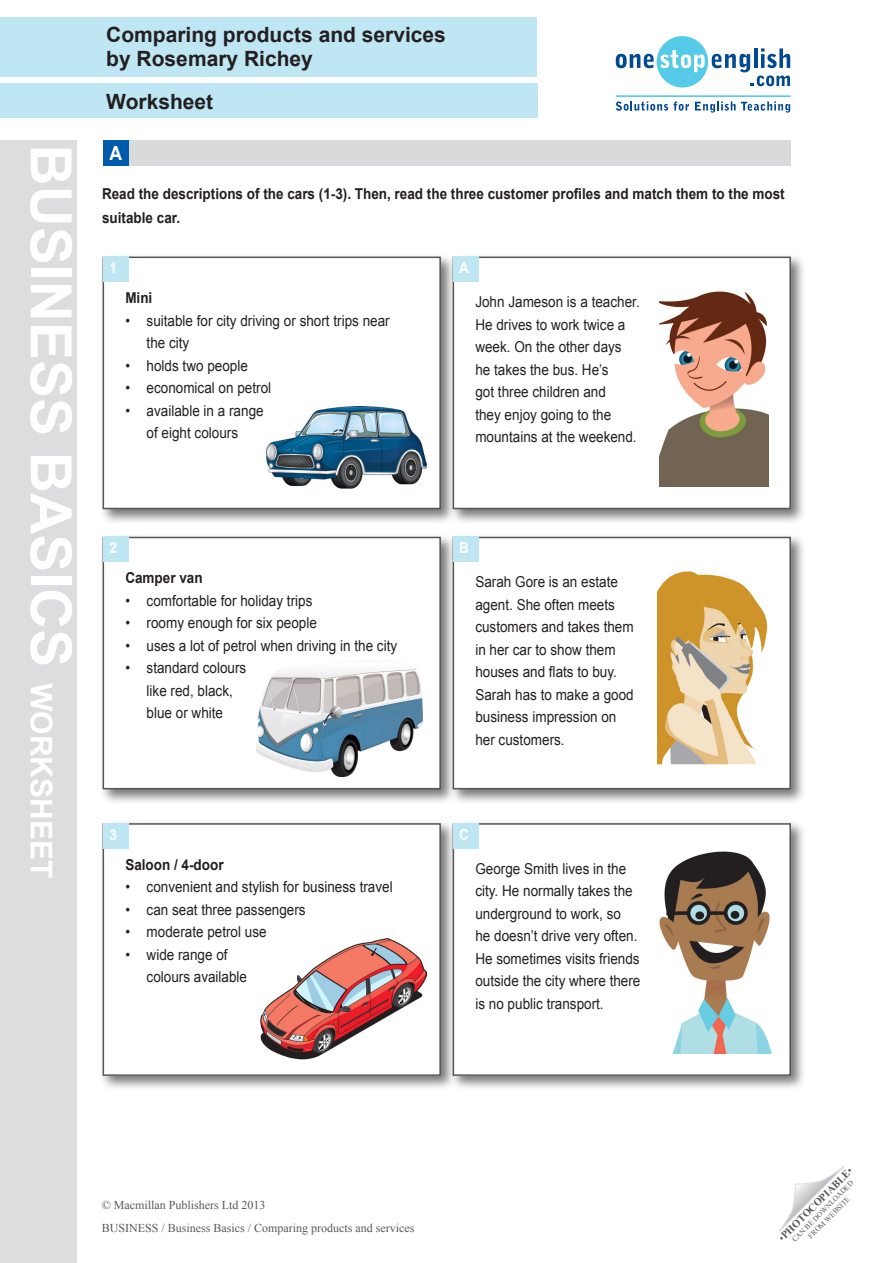
<style>
.page{position:relative;width:893px;height:1263px;background:#fff}
.page>*{position:absolute;margin:0;border:0;box-sizing:border-box;transform-origin:0 0}
.t1{font:700 57px "Arial";color:#fff}
.Title_in_blue_box{font:700 21px "Arial";color:#231f20}
.key_exercise_titles{font:700 19.5px "Arial";color:#fff;scale:.9 1}
.body_text{font:15px/22.5px "Arial";color:#231f20;scale:.9 1}
.body_text-2{font:700 15px/24px "Arial";color:#231f20;scale:.9 1}
.key_exercise_titles-2{font:700 15px "Arial";color:#fff;scale:.9 1}
.t2{font:12px "Times New Roman";color:#57585a}
.t3{font:700 10.5px "Times New Roman";color:#57585a}
.t4{font:7.5px "Times New Roman";color:#57585a}
.s1{font-size:30px}
.s2{font-weight:400}
</style>
<div class="page">
<svg style="left:779px;top:1167px;width:65px;height:64px"></svg>
<svg style="left:616px;top:36px;width:174px;height:52px"></svg>
<svg style="left:616px;top:101px;width:73px;height:10px"></svg>
<svg style="left:695px;top:101px;width:95px;height:12px"></svg>
<hr style="left:616px;top:95px;width:174px;height:2px;background:#55cae9">
<div style="left:0;top:140px;width:77px;height:1123px;background:#dcdddf"></div>
<div style="left:0;top:17px;width:537px;height:60px;background:#bfe6f3"></div>
<div style="left:0;top:84px;width:537px;height:34px;background:#bfe6f3"></div>
<div style="left:104px;top:140px;width:687px;height:26px;background:#d9dadc"></div>
<div style="left:103px;top:140px;width:26px;height:26px;background:#005bad"></div>
<div style="left:100px;top:254px;width:356px;height:270px;background:#231f20;opacity:.6"></div>
<div style="left:103px;top:257px;width:337px;height:251px;background:#fff"></div>
<div style="left:103px;top:257px;width:338px;height:252px;border:2px solid #545557"></div>
<div style="left:100px;top:534px;width:356px;height:270px;background:#231f20;opacity:.6"></div>
<div style="left:103px;top:537px;width:337px;height:252px;background:#fff"></div>
<div style="left:103px;top:537px;width:338px;height:252px;border:2px solid #545557"></div>
<div style="left:100px;top:820px;width:356px;height:271px;background:#231f20;opacity:.6"></div>
<div style="left:103px;top:824px;width:337px;height:251px;background:#fff"></div>
<div style="left:103px;top:823px;width:338px;height:253px;border:2px solid #545557"></div>
<div style="left:450px;top:254px;width:356px;height:270px;background:#231f20;opacity:.6"></div>
<div style="left:453px;top:257px;width:337px;height:251px;background:#fff"></div>
<div style="left:453px;top:257px;width:338px;height:252px;border:2px solid #545557"></div>
<div style="left:450px;top:534px;width:356px;height:270px;background:#231f20;opacity:.6"></div>
<div style="left:453px;top:537px;width:337px;height:252px;background:#fff"></div>
<div style="left:453px;top:537px;width:338px;height:252px;border:2px solid #545557"></div>
<div style="left:450px;top:820px;width:356px;height:271px;background:#231f20;opacity:.6"></div>
<div style="left:453px;top:824px;width:337px;height:251px;background:#fff"></div>
<div style="left:453px;top:823px;width:338px;height:253px;border:2px solid #545557"></div>
<div style="left:103px;top:257px;width:26px;height:25px;background:#bfe6f3"></div>
<div style="left:453px;top:257px;width:25px;height:25px;background:#bfe6f3"></div>
<div style="left:103px;top:537px;width:26px;height:25px;background:#bfe6f3"></div>
<div style="left:453px;top:537px;width:25px;height:25px;background:#bfe6f3"></div>
<div style="left:103px;top:823px;width:26px;height:26px;background:#bfe6f3"></div>
<div style="left:453px;top:823px;width:25px;height:26px;background:#bfe6f3"></div>
<img style="left:659px;top:291px;width:109px;height:196px">
<img style="left:266px;top:406px;width:160px;height:82px">
<img style="left:257px;top:669px;width:166px;height:107px">
<img style="left:260px;top:939px;width:166px;height:121px">
<img style="left:658px;top:571px;width:110px;height:194px">
<img style="left:659px;top:851px;width:113px;height:202px">
<p class="t1" style="left:89px;top:145px;width:735px;rotate:90deg">BUSINESS BASICS <span class="s1">WORKSHEET</span></p>
<p class="Title_in_blue_box" style="left:106px;top:21px;width:341px">Comparing products and services</p>
<p class="Title_in_blue_box" style="left:106px;top:45px;width:208px">by Rosemary Richey</p>
<p class="Title_in_blue_box" style="left:106px;top:87px;width:108px">Worksheet</p>
<p class="key_exercise_titles" style="left:109px;top:140px;width:16px">A</p>
<p class="body_text-2" style="left:102px;top:183px;width:760px">Read the descriptions of the cars (1-3). Then, read the three customer profiles and match them to the most suitable car.</p>
<p class="key_exercise_titles-2" style="left:109px;top:258px;width:10px">1</p>
<p class="key_exercise_titles-2" style="left:459px;top:258px;width:12px">A</p>
<p class="body_text-2" style="left:125px;top:286px;width:32px">Mini</p>
<p class="body_text" style="left:147px;top:309px;width:272px;text-indent:-21px">• suitable for city driving or short trips near the city</p>
<p class="body_text" style="left:125px;top:354px;width:138px">• holds two people</p>
<p class="body_text" style="left:125px;top:377px;width:164px">• economical on petrol</p>
<p class="body_text" style="left:125px;top:399px;width:155px;text-align:center">• available in a range of eight colours</p>
<p class="body_text" style="left:475px;top:291px;width:184px">John Jameson is a teacher.<br>He drives to work twice a week. On the other days he takes the bus. He’s<br>got three children and<br>they enjoy going to the mountains at the weekend.</p>
<p class="key_exercise_titles-2" style="left:109px;top:538px;width:10px">2</p>
<p class="key_exercise_titles-2" style="left:459px;top:538px;width:12px">B</p>
<p class="body_text-2" style="left:125px;top:566px;width:87px">Camper van</p>
<p class="body_text" style="left:125px;top:589px;width:209px">• comfortable for holiday trips</p>
<p class="body_text" style="left:125px;top:612px;width:214px">• roomy enough for six people</p>
<p class="body_text" style="left:125px;top:634px;width:304px">• uses a lot of petrol when driving in the city</p>
<p class="body_text" style="left:125px;top:657px;width:136px;text-align:center">• standard colours like red, black,<br>blue or white</p>
<p class="body_text" style="left:475px;top:571px;width:177px">Sarah Gore is an estate agent. She often meets customers and takes them in her car to show them houses and flats to buy.<br>Sarah has to make a good business impression on her customers.</p>
<p class="key_exercise_titles-2" style="left:109px;top:824px;width:10px">3</p>
<p class="key_exercise_titles-2" style="left:459px;top:824px;width:12px">C</p>
<p class="body_text-2" style="left:125px;top:853px;width:111px">Saloon / 4-door</p>
<p class="body_text" style="left:125px;top:876px;width:299px">• convenient and stylish for business travel</p>
<p class="body_text" style="left:125px;top:898px;width:202px">• can seat three passengers</p>
<p class="body_text" style="left:125px;top:921px;width:159px">• moderate petrol use</p>
<p class="body_text" style="left:147px;top:943px;width:113px;text-indent:-21px">• wide range of colours available</p>
<p class="body_text" style="left:475px;top:857px;width:185px">George Smith lives in the city. He normally takes the underground to work, so<br>he doesn’t drive very often.<br>He sometimes visits friends outside the city where there is no public transport.</p>
<p class="t2" style="left:102px;top:1197px;width:165px">© Macmillan Publishers Ltd 2013</p>
<p class="t2" style="left:102px;top:1220px;width:314px">BUSINESS / Business Basics / Comparing products and services</p>
<p class="t3" style="left:775px;top:1234px;width:101px;rotate:-45deg"><span class="s2">•</span>PHOTOCOPIABLE<span class="s2">•</span></p>
<p class="t4" style="left:790px;top:1237px;width:85px;rotate:-45deg">CAN BE DOWNLOADED</p>
<p class="t4" style="left:806px;top:1233px;width:57px;rotate:-45deg">FROM WEBSITE</p>
</div>
